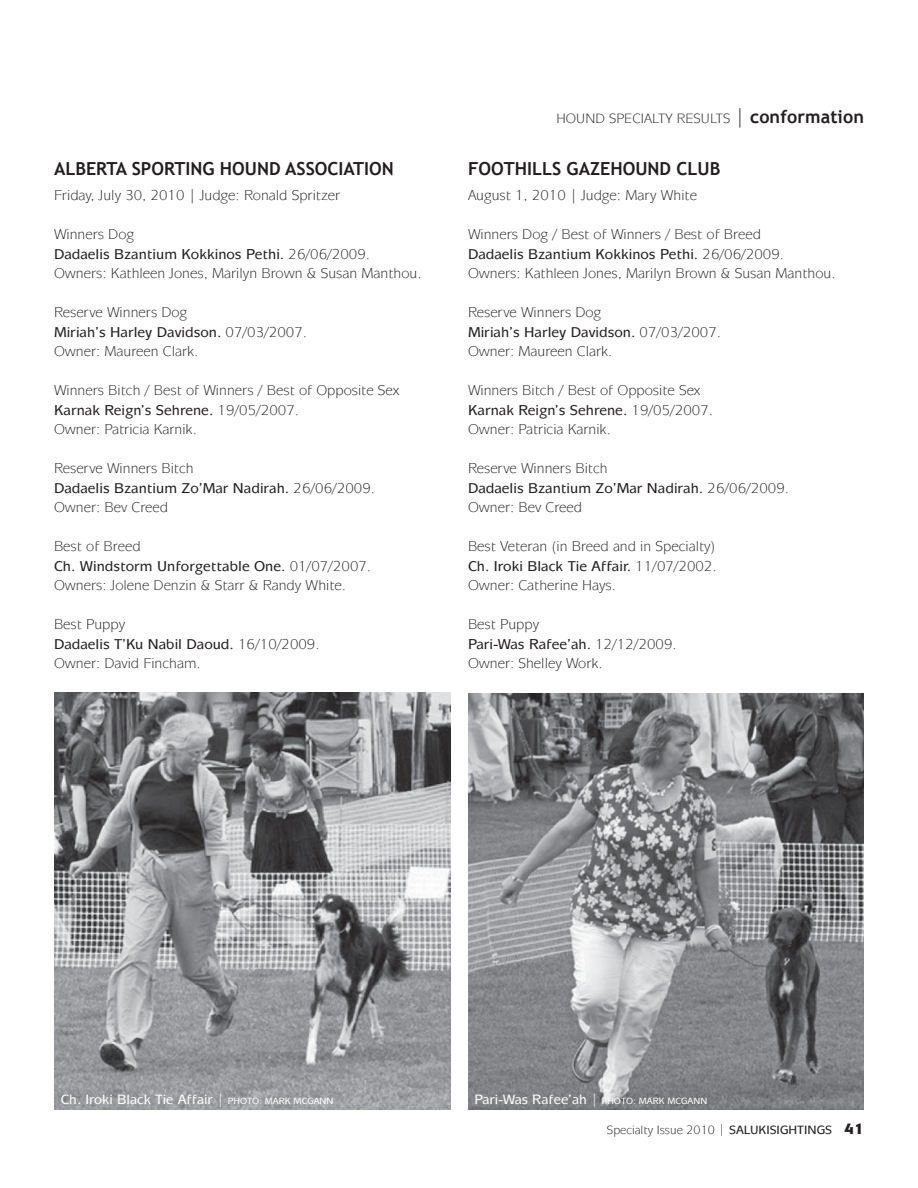
<style>
.page{position:relative;width:918px;height:1188px;background:#fff}
.page>*{position:absolute;margin:0;border:0;box-sizing:border-box;transform-origin:0 0}
.t1{font:700 18px "Trebuchet MS";color:#231f20}
.t2{font:14.25px/19.5px "Mixage IT Cby BT";color:#231f20}
.t3{font:500 13.5px "Mixage IT Cby BT";color:#fff}
.t4{font:13.5px "Mixage IT Cby BT";letter-spacing:.005em;color:#231f20}
.t5{font:12px "Mixage IT Cby BT";color:#231f20}
.s1{font-weight:500}
.s2{font-size:19.5px}
.s3{font-family:"Trebuchet MS";font-weight:700;font-size:18px}
.s4{font-weight:400}
.s5{font-size:9px}
.s6{font-weight:900;font-size:15px}
</style>
<div class="page">
<img style="left:54px;top:692px;width:396px;height:417px">
<img style="left:469px;top:694px;width:395px;height:415px">
<p class="t1" style="left:54px;top:158px;width:341px">ALBERTA SPORTING HOUND ASSOCIATION</p>
<p class="t2" style="left:54px;top:186px;width:288px">Friday, July 30, 2010 | Judge: Ronald Spritzer</p>
<p class="t2" style="left:54px;top:225px;width:369px">Winners Dog<br><span class="s1">Dadaelis Bzantium Kokkinos Pethi.</span> 26/06/2009.<br>Owners: Kathleen Jones, Marilyn Brown &amp; Susan Manthou.</p>
<p class="t2" style="left:54px;top:303px;width:255px">Reserve Winners Dog<br><span class="s1">Miriah’s Harley Davidson.</span> 07/03/2007.<br>Owner: Maureen Clark.</p>
<p class="t2" style="left:54px;top:381px;width:347px">Winners Bitch / Best of Winners / Best of Opposite Sex<br><span class="s1">Karnak Reign’s Sehrene.</span> 19/05/2007.<br>Owner: Patricia Karnik.</p>
<p class="t2" style="left:54px;top:459px;width:323px">Reserve Winners Bitch<br><span class="s1">Dadaelis Bzantium Zo’Mar Nadirah.</span> 26/06/2009.<br>Owner: Bev Creed</p>
<p class="t2" style="left:54px;top:537px;width:319px">Best of Breed<br><span class="s1">Ch. Windstorm Unforgettable One.</span> 01/07/2007.<br>Owners: Jolene Denzin &amp; Starr &amp; Randy White.</p>
<p class="t2" style="left:54px;top:615px;width:267px">Best Puppy<br><span class="s1">Dadaelis T’Ku Nabil Daoud.</span> 16/10/2009.<br>Owner: David Fincham.</p>
<p class="t4" style="left:556px;top:111px;width:309px">HOUND SPECIALTY RESULTS <span class="s2">|</span> <span class="s3">conformation</span></p>
<p class="t1" style="left:468px;top:158px;width:254px">FOOTHILLS GAZEHOUND CLUB</p>
<p class="t2" style="left:468px;top:186px;width:231px">August 1, 2010 | Judge: Mary White</p>
<p class="t2" style="left:468px;top:225px;width:369px">Winners Dog / Best of Winners / Best of Breed<br><span class="s1">Dadaelis Bzantium Kokkinos Pethi.</span> 26/06/2009.<br>Owners: Kathleen Jones, Marilyn Brown &amp; Susan Manthou.</p>
<p class="t2" style="left:468px;top:303px;width:255px">Reserve Winners Dog<br><span class="s1">Miriah’s Harley Davidson.</span> 07/03/2007.<br>Owner: Maureen Clark.</p>
<p class="t2" style="left:468px;top:381px;width:247px">Winners Bitch / Best of Opposite Sex<br><span class="s1">Karnak Reign’s Sehrene.</span> 19/05/2007.<br>Owner: Patricia Karnik.</p>
<p class="t2" style="left:468px;top:459px;width:323px">Reserve Winners Bitch<br><span class="s1">Dadaelis Bzantium Zo’Mar Nadirah.</span> 26/06/2009.<br>Owner: Bev Creed</p>
<p class="t2" style="left:468px;top:537px;width:250px;text-align:justify">Best Veteran (in Breed and in Specialty)<br><span class="s1">Ch. Iroki Black Tie Affair.</span> 11/07/2002.<br>Owner: Catherine Hays.</p>
<p class="t2" style="left:468px;top:615px;width:210px">Best Puppy<br><span class="s1">Pari-Was Rafee’ah.</span> 12/12/2009.<br>Owner: Shelley Work.</p>
<p class="t3" style="left:61px;top:1091px;width:274px">Ch. Iroki Black Tie Affair <span class="s4">|</span> <span class="s5">PHOTO: MARK MCGANN</span></p>
<p class="t3" style="left:474px;top:1091px;width:234px">Pari-Was Rafee’ah <span class="s4">|</span> <span class="s5">PHOTO: MARK MCGANN</span></p>
<p class="t5" style="left:607px;top:1123px;width:259px">Specialty Issue 2010 | <span class="s1">SALUKISIGHTINGS</span> <span class="s6">41</span></p>
</div>
